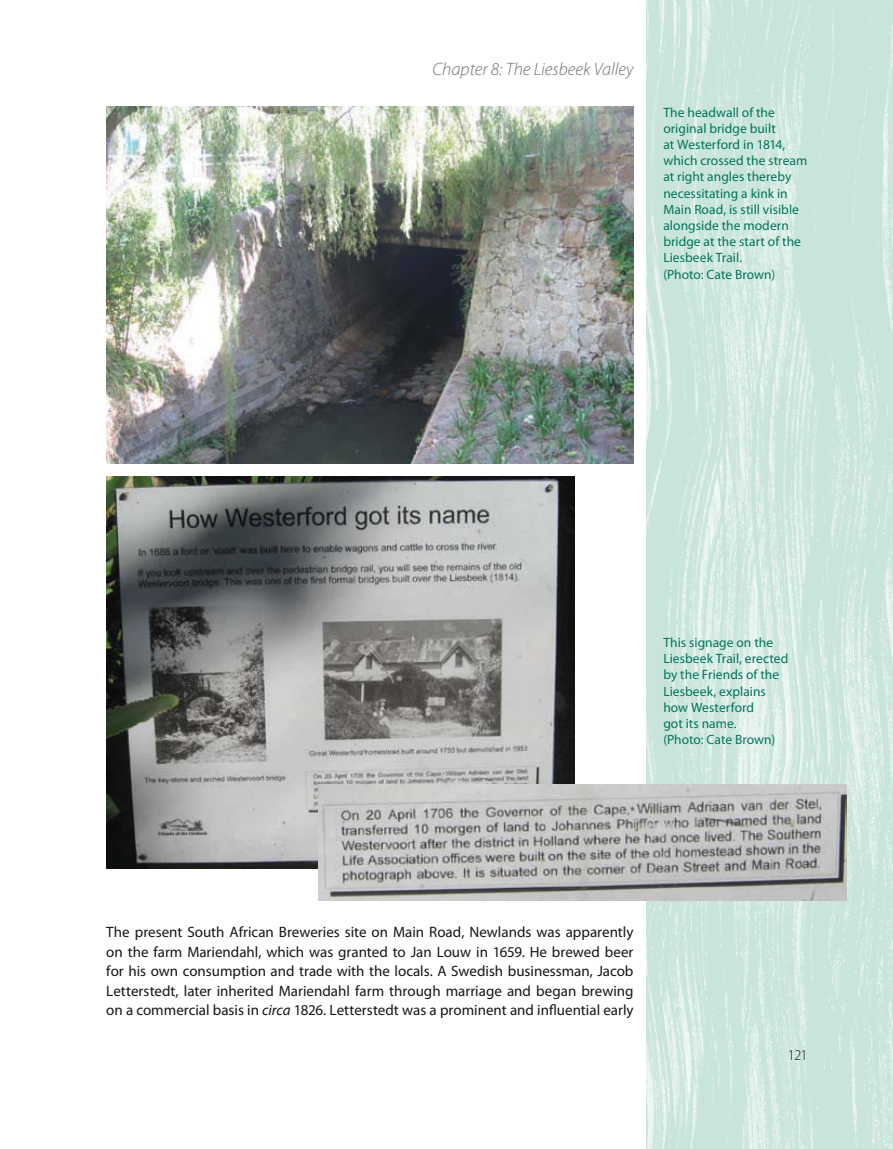
<style>
.page{position:relative;width:893px;height:1149px;background:#fff}
.page>*{position:absolute;margin:0;border:0;box-sizing:border-box;transform-origin:0 0}
.t1{font:italic 300 18px "Myriad Pro";color:#707173}
.t2{font:15px/19.5px "Myriad Pro";color:#161618;text-align:justify}
.t3{font:300 15px "Myriad Pro";color:#161618}
.t4{font:13.5px/16.2px "Myriad Pro";color:#00755a}
.s1{font-style:italic}
</style>
<div class="page">
<img style="left:646px;top:0;width:247px;height:1148px">
<img style="left:106px;top:106px;width:528px;height:357px">
<img style="left:106px;top:476px;width:468px;height:391px">
<img style="left:319px;top:784px;width:527px;height:115px">
<p class="t1" style="left:433px;top:62px;width:202px">Chapter 8: The Liesbeek Valley</p>
<p class="t4" style="left:663px;top:105px;width:145px">The headwall of the original bridge built<br>at Westerford in 1814, which crossed the stream at right angles thereby necessitating a kink in<br>Main Road, is still visible alongside the modern bridge at the start of the<br>Liesbeek Trail.<br>(Photo: Cate Brown)</p>
<p class="t4" style="left:663px;top:635px;width:127px">This signage on the<br>Liesbeek Trail, erected by the Friends of the<br>Liesbeek, explains how Westerford<br>got its name.<br>(Photo: Cate Brown)</p>
<p class="t2" style="left:106px;top:923px;width:529px">The present South African Breweries site on Main Road, Newlands was apparently on the farm Mariendahl, which was granted to Jan Louw in 1659. He brewed beer for his own consumption and trade with the locals. A Swedish businessman, Jacob Letterstedt, later inherited Mariendahl farm through marriage and began brewing on a commercial basis in <span class="s1">circa</span> 1826. Letterstedt was a prominent and influential early</p>
<p class="t3" style="left:788px;top:1049px;width:21px">121</p>
</div>
